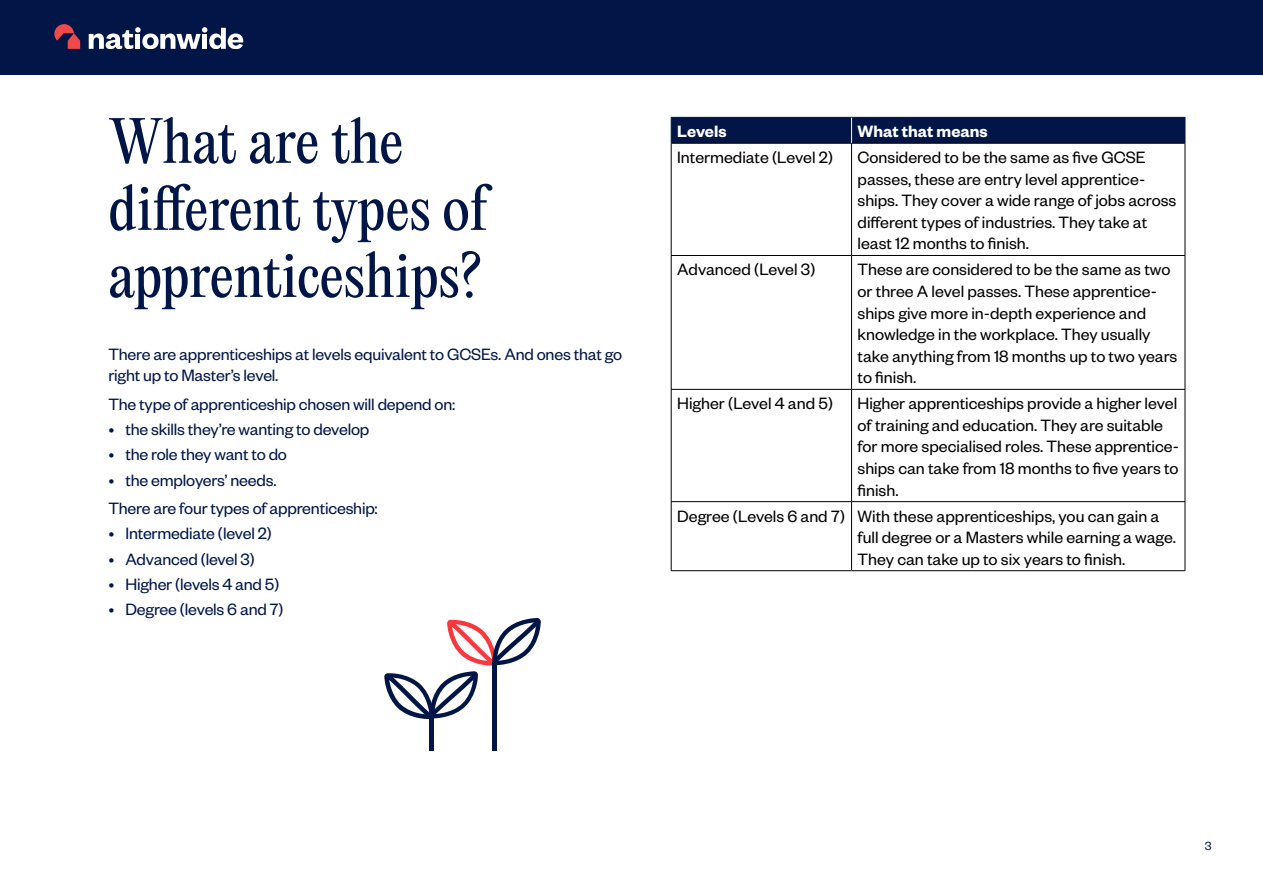
<style>
.page{position:relative;width:1263px;height:893px;background:#fff}
.page>*{position:absolute;margin:0;border:0;box-sizing:border-box;transform-origin:0 0}
.t1{font:55.95px/67.1px "Editorial New";letter-spacing:-.01em;color:#011546}
.t2{font:18px/21.6px "Founders Grotesk";color:#000}
.t3{font:18px/21px "Founders Grotesk";letter-spacing:-.01em;color:#011546}
.t4{font:600 18px "Founders Grotesk";color:#fff}
.t5{font:13.05px "Founders Grotesk";color:#011546}
</style>
<div class="page">
<div style="left:0;top:0;width:1263px;height:74px;background:#011546"></div>
<svg style="left:54px;top:24px;width:26px;height:25px"></svg>
<svg style="left:89px;top:27px;width:154px;height:22px"></svg>
<hr style="left:671px;top:143px;width:180px;height:1px;background:#000">
<hr style="left:671px;top:144px;width:1px;height:111px;background:#000">
<hr style="left:851px;top:143px;width:334px;height:1px;background:#000">
<hr style="left:851px;top:144px;width:1px;height:111px;background:#000">
<hr style="left:1184px;top:144px;width:1px;height:111px;background:#000">
<hr style="left:671px;top:255px;width:180px;height:1px;background:#000">
<hr style="left:671px;top:256px;width:1px;height:133px;background:#000">
<hr style="left:851px;top:255px;width:334px;height:1px;background:#000">
<hr style="left:851px;top:256px;width:1px;height:133px;background:#000">
<hr style="left:1184px;top:256px;width:1px;height:133px;background:#000">
<hr style="left:671px;top:389px;width:180px;height:1px;background:#000">
<hr style="left:671px;top:390px;width:1px;height:111px;background:#000">
<hr style="left:851px;top:389px;width:334px;height:1px;background:#000">
<hr style="left:851px;top:390px;width:1px;height:111px;background:#000">
<hr style="left:1184px;top:390px;width:1px;height:111px;background:#000">
<hr style="left:671px;top:501px;width:180px;height:1px;background:#000">
<hr style="left:671px;top:502px;width:1px;height:68px;background:#000">
<hr style="left:851px;top:501px;width:334px;height:1px;background:#000">
<hr style="left:851px;top:502px;width:1px;height:68px;background:#000">
<hr style="left:1184px;top:502px;width:1px;height:68px;background:#000">
<hr style="left:671px;top:570px;width:180px;height:1px;background:#000">
<hr style="left:851px;top:570px;width:334px;height:1px;background:#000">
<svg style="left:671px;top:117px;width:514px;height:26px;background:#011545"></svg>
<div style="left:429px;top:715px;width:5px;height:35px;background:#011546"></div>
<svg style="left:384px;top:618px;width:157px;height:101px"></svg>
<div style="left:492px;top:662px;width:5px;height:88px;background:#011546"></div>
<p class="t1" style="left:108px;top:107px;width:381px">What are the different types of apprenticeships?</p>
<p class="t3" style="left:108px;top:343px;width:515px">There are apprenticeships at levels equivalent to GCSEs. And ones that go right up to Master’s level.</p>
<p class="t3" style="left:108px;top:393px;width:348px">The type of apprenticeship chosen will depend on:</p>
<p class="t3" style="left:108px;top:418px;width:262px">• the skills they’re wanting to develop</p>
<p class="t3" style="left:108px;top:443px;width:180px">• the role they want to do</p>
<p class="t3" style="left:108px;top:468px;width:170px">• the employers’ needs.</p>
<p class="t3" style="left:108px;top:497px;width:271px">There are four types of apprenticeship:</p>
<p class="t3" style="left:108px;top:522px;width:165px">• Intermediate (level 2)</p>
<p class="t3" style="left:108px;top:547px;width:148px">• Advanced (level 3)</p>
<p class="t3" style="left:108px;top:573px;width:172px">• Higher (levels 4 and 5)</p>
<p class="t3" style="left:108px;top:598px;width:177px">• Degree (levels 6 and 7)</p>
<p class="t4" style="left:677px;top:120px;width:51px">Levels</p>
<p class="t4" style="left:857px;top:120px;width:132px">What that means</p>
<p class="t2" style="left:677px;top:146px;width:157px">Intermediate (Level 2)</p>
<p class="t2" style="left:857px;top:146px;width:320px">Considered to be the same as five GCSE passes, these are entry level apprentice&shy;ships. They cover a wide range of jobs across different types of industries. They take at least 12 months to finish.</p>
<p class="t2" style="left:677px;top:258px;width:140px">Advanced (Level 3)</p>
<p class="t2" style="left:857px;top:258px;width:321px">These are considered to be the same as two or three A level passes. These apprentice&shy;ships give more in-depth experience and knowledge in the workplace. They usually take anything from 18 months up to two years to finish.</p>
<p class="t2" style="left:677px;top:392px;width:157px">Higher (Level 4 and 5)</p>
<p class="t2" style="left:857px;top:392px;width:323px">Higher apprenticeships provide a higher level of training and education. They are suitable for more specialised roles. These apprentice&shy;ships can take from 18 months to five years to finish.</p>
<p class="t2" style="left:677px;top:504px;width:169px">Degree (Levels 6 and 7)</p>
<p class="t2" style="left:857px;top:504px;width:320px">With these apprenticeships, you can gain a full degree or a Masters while earning a wage.<br>They can take up to six years to finish.</p>
<p class="t5" style="left:1205px;top:838px;width:8px">3</p>
</div>
